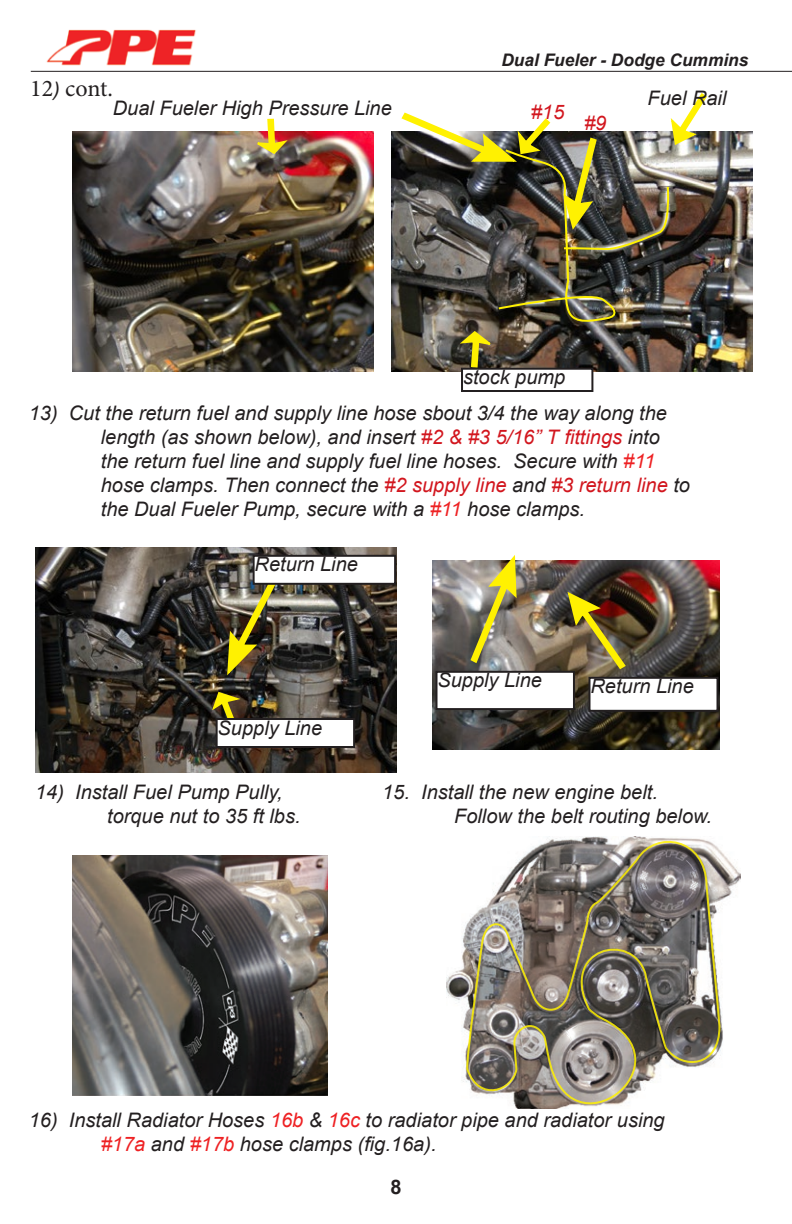
<style>
.page{position:relative;width:792px;height:1224px;background:#fff}
.page>*{position:absolute;margin:0;border:0;box-sizing:border-box;transform-origin:0 0}
.t1{font:24px "Minion Pro";letter-spacing:-.005em;color:#231f20}
.t2{font:italic 20px "Arial";color:#231f20}
.t3{font:italic 20px "Arial";color:#d2161e}
.t4{font:700 20px "Arial";color:#231f20}
.t5{font:italic 700 17.2px "Arial";color:#231f20}
.s1{font-family:"Arial";font-style:italic;font-size:20px}
.s2{color:#d2161e}
.s3{color:#ee2123}
</style>
<div class="page">
<img style="left:72px;top:131px;width:302px;height:240px">
<svg style="left:250px;top:118px;width:41px;height:37px"></svg>
<img style="left:391px;top:131px;width:361px;height:240px">
<div style="left:461px;top:368px;width:132px;height:24px;border:2px solid #231f20"></div>
<img style="left:400px;top:93px;width:308px;height:292px">
<img style="left:35px;top:547px;width:361px;height:226px">
<img style="left:226px;top:566px;width:58px;height:112px">
<svg style="left:210px;top:691px;width:34px;height:40px"></svg>
<div style="left:254px;top:556px;width:141px;height:28px;background:#fff"></div>
<div style="left:253px;top:555px;width:143px;height:30px;border:2px solid #231f20"></div>
<div style="left:217px;top:719px;width:137px;height:28px;background:#fff"></div>
<div style="left:216px;top:718px;width:139px;height:30px;border:2px solid #231f20"></div>
<img style="left:432px;top:560px;width:288px;height:190px">
<img style="left:566px;top:590px;width:61px;height:81px">
<div style="left:436px;top:672px;width:138px;height:37px;background:#fff"></div>
<div style="left:436px;top:671px;width:139px;height:39px;border:2px solid #231f20"></div>
<img style="left:469px;top:555px;width:49px;height:110px">
<div style="left:590px;top:678px;width:128px;height:33px;background:#fff"></div>
<div style="left:588px;top:677px;width:130px;height:35px;border:2px solid #231f20"></div>
<img style="left:446px;top:837px;width:294px;height:272px">
<svg style="left:464px;top:839px;width:256px;height:267px;background:#908a81"></svg>
<img style="left:72px;top:856px;width:256px;height:240px">
<hr style="left:31px;top:71px;width:761px;height:1px;background:#231f20">
<img style="left:46px;top:29px;width:150px;height:37px">
<p class="t1" style="left:30px;top:72px;width:84px">12<span class="s1">)</span> cont.</p>
<p class="t2" style="left:113px;top:95px;width:280px">Dual Fueler High Pressure Line</p>
<p class="t5" style="left:501px;top:48px;width:249px">Dual Fueler - Dodge Cummins</p>
<p class="t3" style="left:531px;top:99px;width:35px">#15</p>
<p class="t3" style="left:584px;top:110px;width:24px">#9</p>
<p class="t2" style="left:648px;top:85px;width:80px">Fuel Rail</p>
<p class="t2" style="left:463px;top:364px;width:104px">stock pump</p>
<p class="t2" style="left:29px;top:400px;width:640px">13) Cut the return fuel and supply line hose sbout 3/4 the way along the</p>
<p class="t2" style="left:101px;top:424px;width:561px">length (as shown below), and insert <span class="s2">#2 &amp; #3 5/16” T fittings</span> into</p>
<p class="t2" style="left:101px;top:448px;width:556px">the return fuel line and supply fuel line hoses. Secure with <span class="s3">#11</span></p>
<p class="t2" style="left:101px;top:472px;width:591px">hose clamps. Then connect the <span class="s2">#2 supply line</span> and <span class="s2">#3 return line</span> to</p>
<p class="t2" style="left:101px;top:496px;width:486px">the Dual Fueler Pump, secure with a <span class="s3">#11</span> hose clamps.</p>
<p class="t2" style="left:255px;top:551px;width:105px">Return Line</p>
<p class="t2" style="left:218px;top:715px;width:106px">Supply Line</p>
<p class="t2" style="left:35px;top:779px;width:249px">14) Install Fuel Pump Pully,</p>
<p class="t2" style="left:107px;top:803px;width:195px">torque nut to 35 ft lbs.</p>
<p class="t2" style="left:438px;top:667px;width:106px">Supply Line</p>
<p class="t2" style="left:590px;top:673px;width:105px">Return Line</p>
<p class="t2" style="left:382px;top:779px;width:277px">15. Install the new engine belt.</p>
<p class="t2" style="left:454px;top:803px;width:259px">Follow the belt routing below.</p>
<p class="t2" style="left:29px;top:1107px;width:637px">16) Install Radiator Hoses <span class="s3">16b</span> &amp; <span class="s3">16c</span> to radiator pipe and radiator using</p>
<p class="t2" style="left:101px;top:1131px;width:337px"><span class="s3">#17a</span> and <span class="s3">#17b</span> hose clamps (fig.16a).</p>
<p class="t4" style="left:391px;top:1173px;width:13px">8</p>
</div>
